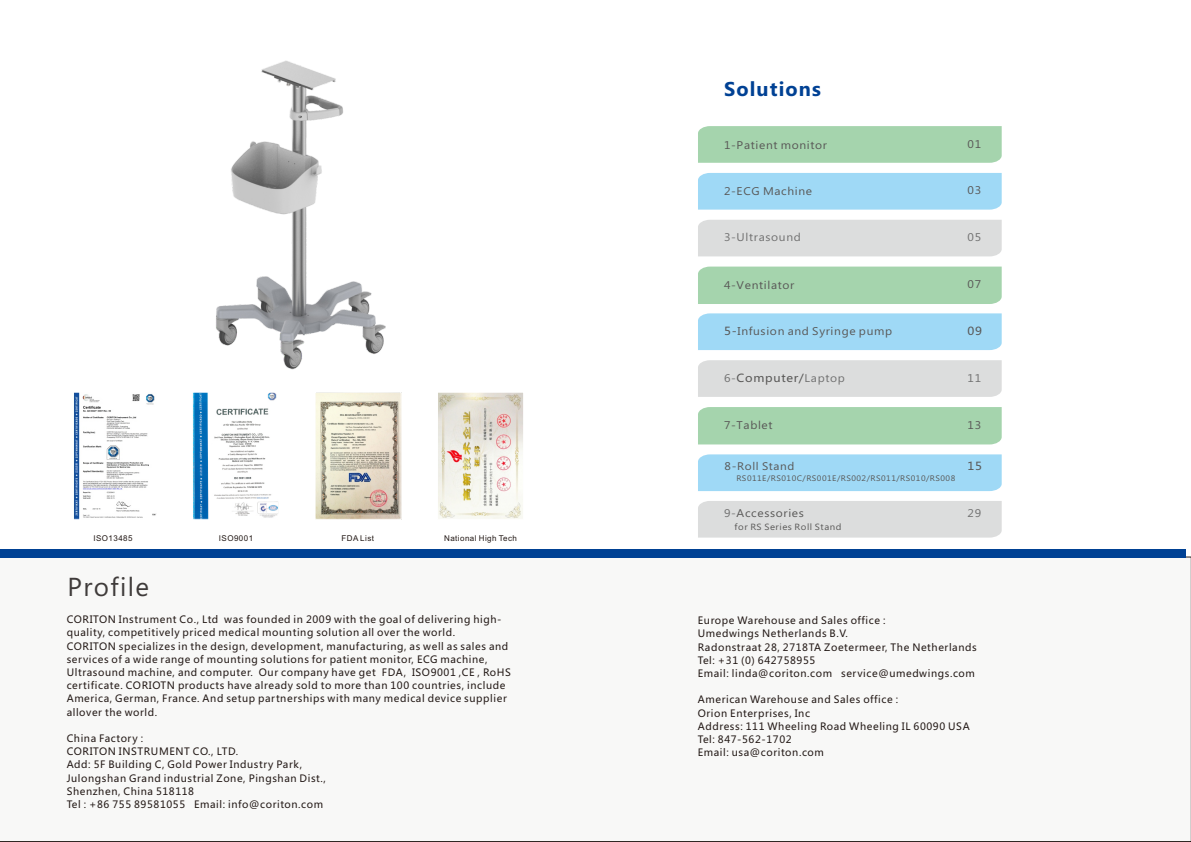
<style>
.page{position:relative;width:1191px;height:842px;background:#fff}
.page>*{position:absolute;margin:0;border:0;box-sizing:border-box;transform-origin:0 0}
.t1{font:26px "Ebrima";letter-spacing:.055em;color:#3f3b3a}
.t2{font:700 20px "Ebrima";letter-spacing:.055em;color:#004194}
.t3{font:11.2px "Ebrima";letter-spacing:.055em;color:#595857;scale:1.07 1}
.t4{font:11.2px "Ebrima";letter-spacing:.055em;color:#717171;scale:1.07 1}
.t5{font:11px "Microsoft Ya Hei";letter-spacing:.06em;color:#595857;scale:1.07 1}
.t6{font:11px "Ebrima";letter-spacing:.055em;color:#595857;scale:1.07 1}
.t7{font:10px/13.2px "Microsoft Ya Hei";letter-spacing:.06em;color:#231916}
.t8{font:9px "Ebrima";letter-spacing:.055em;color:#595857;scale:1.07 1}
.t9{font:8px "Ebrima";letter-spacing:.055em;color:#595857;scale:1.07 1}
.t10{font:8px "Arial";letter-spacing:.055em;color:#231916}
.s1{font-family:"Microsoft Ya Hei";font-size:11px}
.s2{font-family:"Ebrima";font-size:11.2px;color:#717171}
.s3{font-size:11.2px}
.s4{color:#717171}
</style>
<div class="page">
<svg style="left:0;top:556px;width:1191px;height:286px"></svg>
<div style="left:0;top:549px;width:1186px;height:8px;background:#004194"></div>
<div style="left:698px;top:407px;width:303px;height:37px;background:#a5d4ad"></div>
<div style="left:698px;top:173px;width:303px;height:37px;background:#9fd9f6"></div>
<div style="left:698px;top:220px;width:303px;height:36px;background:#dcdddd"></div>
<div style="left:698px;top:267px;width:303px;height:37px;background:#a5d4ad"></div>
<div style="left:698px;top:313px;width:303px;height:37px;background:#9fd9f6"></div>
<div style="left:698px;top:360px;width:303px;height:37px;background:#dcdddd"></div>
<div style="left:698px;top:126px;width:303px;height:37px;background:#a5d4ad"></div>
<div style="left:698px;top:454px;width:303px;height:37px;background:#9fd9f6"></div>
<div style="left:698px;top:501px;width:303px;height:37px;background:#dcdddd"></div>
<img style="left:216px;top:60px;width:186px;height:339px">
<img style="left:73px;top:394px;width:82px;height:124px">
<img style="left:194px;top:394px;width:83px;height:124px">
<div style="left:192px;top:392px;width:87px;height:128px;border:1px solid #fff"></div>
<img style="left:317px;top:394px;width:82px;height:124px">
<div style="left:315px;top:392px;width:86px;height:128px;border:1px solid #fff"></div>
<img style="left:439px;top:394px;width:83px;height:124px">
<div style="left:437px;top:392px;width:87px;height:128px;border:1px solid #fff"></div>
<p class="t10" style="left:93px;top:535px;width:41px">ISO13485</p>
<p class="t10" style="left:219px;top:535px;width:36px">ISO9001</p>
<p class="t10" style="left:341px;top:535px;width:34px">FDA List</p>
<p class="t10" style="left:444px;top:535px;width:74px">National High Tech</p>
<h1 class="t1" style="left:67px;top:577px;width:83px">Profile</h1>
<p class="t7" style="left:67px;top:614px;width:446px">CORITON Instrument Co., Ltd was founded in 2009 with the goal of delivering high&shy;quality, competitively priced medical mounting solution all over the world.<br>CORITON specializes in the design, development, manufacturing, as well as sales and services of a wide range of mounting solutions for patient monitor, ECG machine, Ultrasound machine, and computer. Our company have get FDA, ISO9001 ,CE , RoHS certificate. CORIOTN products have already sold to more than 100 countries, include America, German, France. And setup partnerships with many medical device supplier allover the world.</p>
<p class="t7" style="left:67px;top:733px;width:261px">China Factory :<br>CORITON INSTRUMENT CO., LTD.<br>Add: 5F Building C, Gold Power Industry Park, Julongshan Grand industrial Zone, Pingshan Dist., Shenzhen, China 518118<br>Tel : +86 755 89581055 Email: info@coriton.com</p>
<h2 class="t2" style="left:724px;top:81px;width:98px">Solutions</h2>
<p class="t3" style="left:724px;top:140px;width:98px">1-Patient monitor</p>
<p class="t3" style="left:967px;top:140px;width:14px">01</p>
<p class="t3" style="left:724px;top:186px;width:84px">2-ECG Machine</p>
<p class="t3" style="left:967px;top:186px;width:14px">03</p>
<p class="t4" style="left:724px;top:233px;width:73px">3-Ultrasound</p>
<p class="t4" style="left:967px;top:233px;width:14px">05</p>
<p class="t3" style="left:724px;top:280px;width:67px">4-Ventilator</p>
<p class="t3" style="left:967px;top:280px;width:14px">07</p>
<p class="t3" style="left:724px;top:327px;width:159px"><span class="s1">5-</span>Infusion and Syringe pump</p>
<p class="t5" style="left:967px;top:326px;width:15px">09</p>
<p class="t5" style="left:724px;top:373px;width:114px"><span class="s2">6-</span>Computer/<span class="s2">Laptop</span></p>
<p class="t4" style="left:967px;top:374px;width:14px">11</p>
<p class="t3" style="left:967px;top:421px;width:14px">13</p>
<p class="t3" style="left:724px;top:421px;width:47px">7-Tablet</p>
<p class="t6" style="left:724px;top:462px;width:67px"><span class="s3">8-</span>Roll Stand</p>
<p class="t9" style="left:736px;top:476px;width:206px">RS011E/RS010C/RS001E/RS002/RS011/RS010/RS008</p>
<p class="t3" style="left:724px;top:509px;width:76px"><span class="s4">9-</span>Accessories</p>
<p class="t8" style="left:734px;top:523px;width:101px">for RS Series Roll Stand</p>
<p class="t5" style="left:967px;top:461px;width:15px">15</p>
<p class="t4" style="left:967px;top:509px;width:14px">29</p>
<p class="t7" style="left:698px;top:615px;width:280px">Europe Warehouse and Sales office :<br>Umedwings Netherlands B.V.<br>Radonstraat 28, 2718TA Zoetermeer, The Netherlands Tel: +31 (0) 642758955<br>Email: linda@coriton.com service@umedwings.com</p>
<p class="t7" style="left:698px;top:694px;width:273px">American Warehouse and Sales office :<br>Orion Enterprises, Inc<br>Address: 111 Wheeling Road Wheeling IL 60090 USA<br>Tel: 847-562-1702<br>Email: usa@coriton.com</p>
</div>
